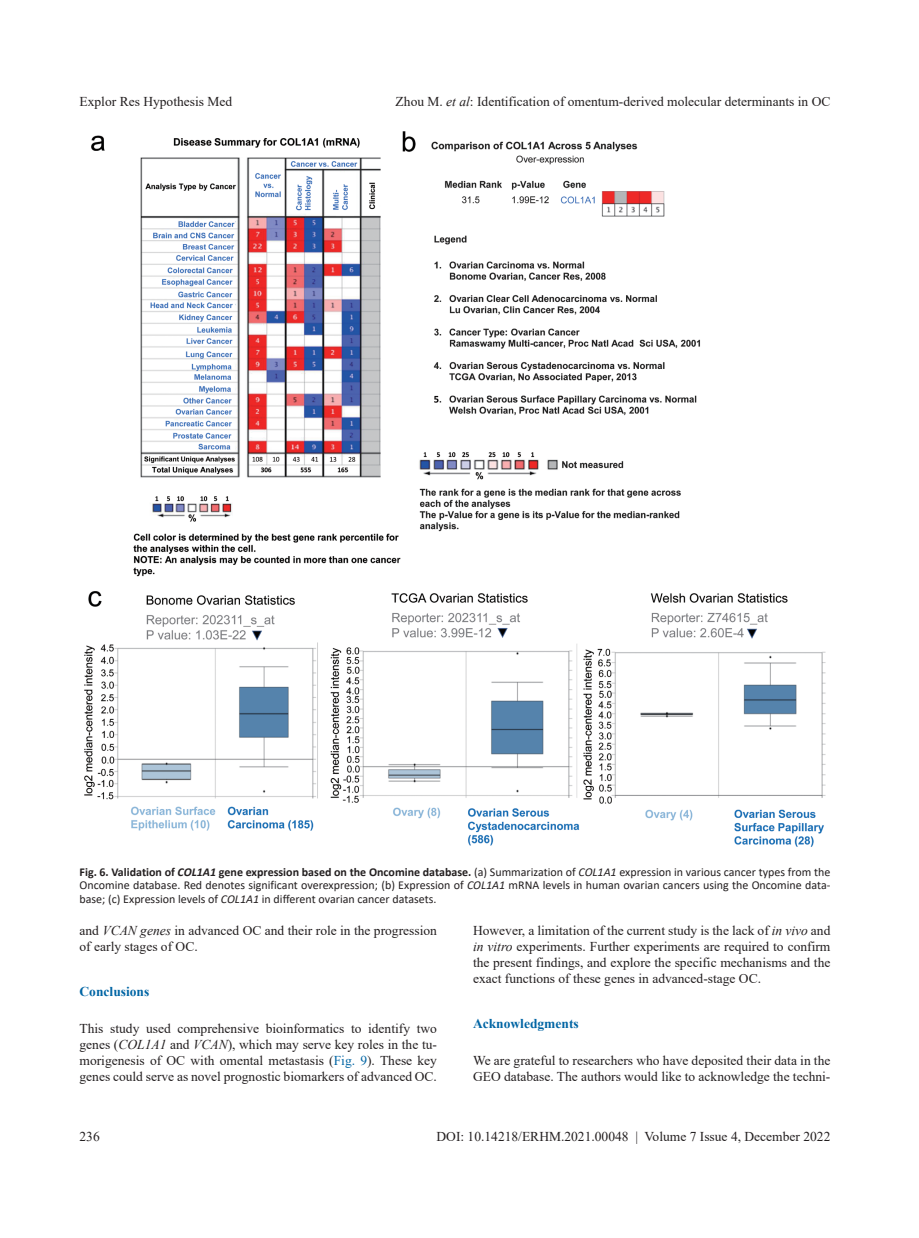
<style>
.page{position:relative;width:919px;height:1238px;background:#fff}
.page>*{position:absolute;margin:0;border:0;box-sizing:border-box;transform-origin:0 0}
.t1{font:13.5px/16px "Times New Roman";color:#231f20}
.t2{font:700 13.5px "Times New Roman";color:#0065a4}
.t3{font:12px/13.5px "Calibri";color:#231f20;text-align:justify}
.s1{font-style:italic}
.s2{font-weight:700}
.s3{font-weight:700;font-style:italic}
.s4{color:#0065a4}
</style>
<div class="page">
<img style="left:84px;top:131px;width:742px;height:716px">
<p class="t1" style="left:80px;top:93px;width:154px">Explor Res Hypothesis Med</p>
<p class="t1" style="left:395px;top:93px;width:436px">Zhou M. <span class="s1">et al</span>: Identification of omentum-derived molecular determinants in OC</p>
<p class="t3" style="left:80px;top:864px;width:752px"><span class="s2">Fig. 6. Validation of</span> <span class="s3">COL1A1</span> <span class="s2">gene expression based on the Oncomine database.</span> (a) Summarization of <span class="s1">COL1A1</span> expression in various cancer types from the Oncomine database. Red denotes significant overexpression; (b) Expression of <span class="s1">COL1A1</span> mRNA levels in human ovarian cancers using the Oncomine data&shy;base; (c) Expression levels of <span class="s1">COL1A1</span> in different ovarian cancer datasets.</p>
<p class="t1" style="left:80px;top:922px;width:359px">and <span class="s1">VCAN genes</span> in advanced OC and their role in the progression of early stages of OC.</p>
<p class="t2" style="left:80px;top:981px;width:71px">Conclusions</p>
<p class="t1" style="left:80px;top:1020px;width:359px;text-align:justify">This study used comprehensive bioinformatics to identify two genes (<span class="s1">COL1A1</span> and <span class="s1">VCAN</span>), which may serve key roles in the tu&shy;morigenesis of OC with omental metastasis (<span class="s4">Fig. 9</span>). These key genes could serve as novel prognostic biomarkers of advanced OC.</p>
<p class="t1" style="left:473px;top:922px;width:359px;text-align:justify">However, a limitation of the current study is the lack of <span class="s1">in vivo</span> and <span class="s1">in vitro</span> experiments. Further experiments are required to confirm the present findings, and explore the specific mechanisms and the exact functions of these genes in advanced-stage OC.</p>
<p class="t2" style="left:473px;top:1013px;width:107px">Acknowledgments</p>
<p class="t1" style="left:473px;top:1052px;width:359px">We are grateful to researchers who have deposited their data in the<br>GEO database. The authors would like to acknowledge the techni-</p>
<p class="t1" style="left:80px;top:1128px;width:22px">236</p>
<p class="t1" style="left:436px;top:1128px;width:395px">DOI: 10.14218/ERHM.2021.00048 | Volume 7 Issue 4, December 2022</p>
</div>
